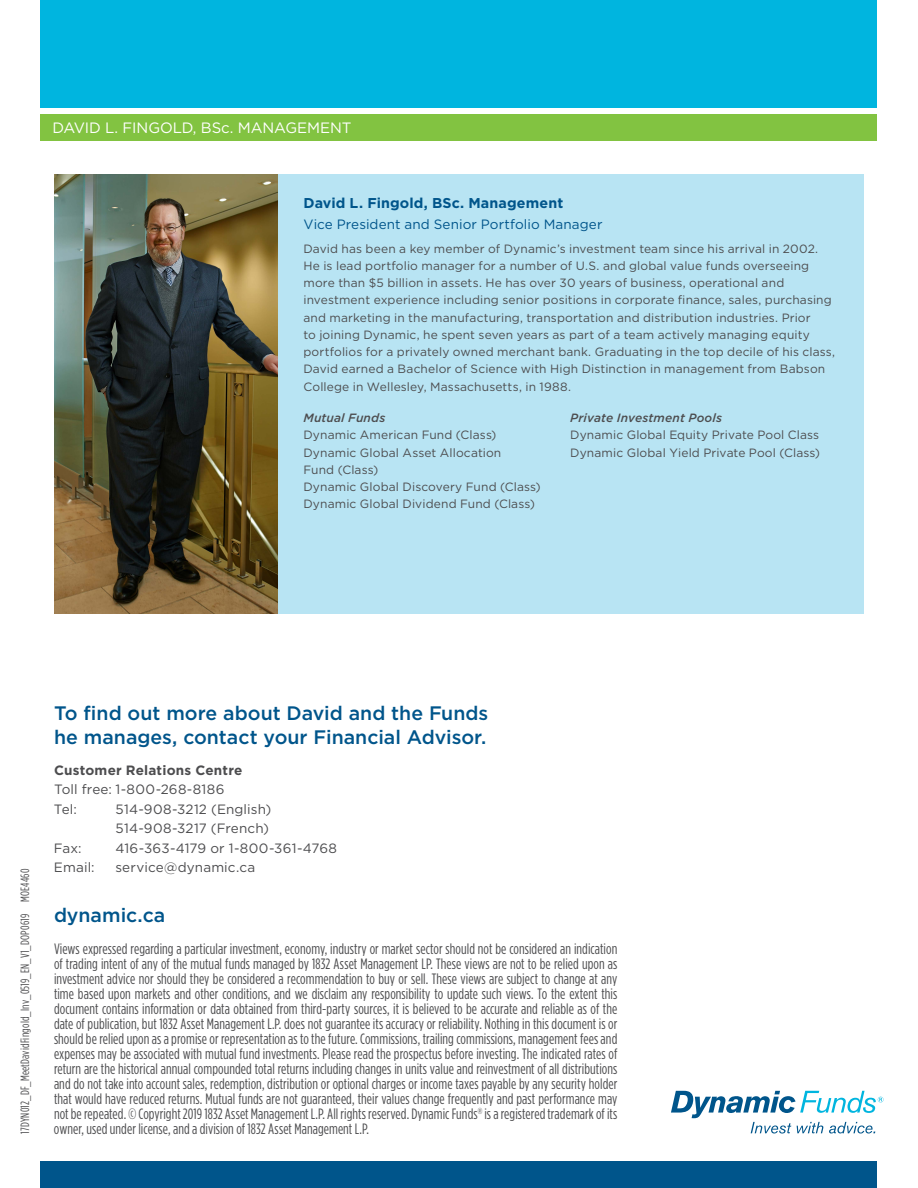
<style>
.page{position:relative;width:918px;height:1188px;background:#fff}
.page>*{position:absolute;margin:0;border:0;box-sizing:border-box;transform-origin:0 0}
.t1{font:500 19.5px/24px "Gotham";color:#00558b}
.t2{font:15px/15px "Gotham Condensed";letter-spacing:.005em;color:#4d4d4f;text-align:justify}
.t3{font:15px "Gotham";letter-spacing:-.005em;color:#fff}
.t4{font:700 14.25px "Gotham";letter-spacing:.01em;color:#00558b}
.t5{font:13.5px/19.5px "Gotham";letter-spacing:.01em;color:#4d4d4f}
.t6{font:13.5px "Gotham";letter-spacing:.005em;color:#00558b}
.t7{font:700 13.5px "Gotham";letter-spacing:.015em;color:#4d4d4f}
.t8{font:12px/17.2px "Gotham";letter-spacing:.01em;color:#4d4d4f}
.t9{font:12px "Gotham Condensed";letter-spacing:.015em;color:#4d4d4f}
.t10{font:italic 500 12px "Gotham";letter-spacing:.01em;color:#4d4d4f}
</style>
<div class="page">
<div style="left:40px;top:1161px;width:838px;height:27px;background:#00558b"></div>
<div style="left:40px;top:114px;width:838px;height:27px;background:#82c341"></div>
<div style="left:40px;top:0;width:838px;height:108px;background:#00b5df"></div>
<svg style="left:671px;top:1091px;width:212px;height:43px"></svg>
<div style="left:276px;top:174px;width:588px;height:439px;background:#b8e4f3"></div>
<img style="left:54px;top:174px;width:224px;height:439px">
<p class="t3" style="left:52px;top:119px;width:301px">DAVID L. FINGOLD, BSc. MANAGEMENT</p>
<p class="t4" style="left:303px;top:194px;width:261px">David L. Fingold, BSc. Management</p>
<p class="t6" style="left:303px;top:216px;width:301px">Vice President and Senior Portfolio Manager</p>
<p class="t8" style="left:303px;top:240px;width:533px">David has been a key member of Dynamic’s investment team since his arrival in 2002.<br>He is lead portfolio manager for a number of U.S. and global value funds overseeing more than $5 billion in assets. He has over 30 years of business, operational and investment experience including senior positions in corporate finance, sales, purchasing and marketing in the manufacturing, transportation and distribution industries. Prior<br>to joining Dynamic, he spent seven years as part of a team actively managing equity portfolios for a privately owned merchant bank. Graduating in the top decile of his class, David earned a Bachelor of Science with High Distinction in management from Babson College in Wellesley, Massachusetts, in 1988.</p>
<p class="t10" style="left:303px;top:411px;width:83px">Mutual Funds</p>
<p class="t8" style="left:303px;top:426px;width:239px">Dynamic American Fund (Class)<br>Dynamic Global Asset Allocation<br>Fund (Class)<br>Dynamic Global Discovery Fund (Class)<br>Dynamic Global Dividend Fund (Class)</p>
<p class="t10" style="left:570px;top:411px;width:153px">Private Investment Pools</p>
<p class="t8" style="left:570px;top:426px;width:251px">Dynamic Global Equity Private Pool Class<br>Dynamic Global Yield Private Pool (Class)</p>
<p class="t9" style="left:19px;top:902px;width:35px;rotate:-90deg">MOE4460</p>
<p class="t9" style="left:19px;top:1134px;width:221px;rotate:-90deg">17DYN012_DF_MeetDavidFingold_Inv_0519_EN_V1_DOP0619</p>
<h1 class="t1" style="left:54px;top:701px;width:436px">To find out more about David and the Funds he manages, contact your Financial Advisor.</h1>
<p class="t7" style="left:54px;top:762px;width:190px">Customer Relations Centre</p>
<p class="t5" style="left:54px;top:779px;width:172px">Toll free: 1-800-268-8186<br>Tel:</p>
<p class="t5" style="left:116px;top:799px;width:157px">514-908-3212 (English)<br>514-908-3217 (French)</p>
<p class="t5" style="left:54px;top:838px;width:29px">Fax:</p>
<p class="t5" style="left:116px;top:838px;width:223px">416-363-4179 or 1-800-361-4768</p>
<p class="t5" style="left:54px;top:857px;width:42px">Email:</p>
<p class="t5" style="left:116px;top:857px;width:141px">service@dynamic.ca</p>
<h1 class="t1" style="left:54px;top:903px;width:113px">dynamic.ca</h1>
<p class="t2" style="left:54px;top:941px;width:565px">Views expressed regarding a particular investment, economy, industry or market sector should not be considered an indication of trading intent of any of the mutual funds managed by 1832 Asset Management LP. These views are not to be relied upon as investment advice nor should they be considered a recommendation to buy or sell. These views are subject to change at any time based upon markets and other conditions, and we disclaim any responsibility to update such views. To the extent this document contains information or data obtained from third-party sources, it is believed to be accurate and reliable as of the date of publication, but 1832 Asset Management L.P. does not guarantee its accuracy or reliability. Nothing in this document is or should be relied upon as a promise or representation as to the future. Commissions, trailing commissions, management fees and expenses may be associated with mutual fund investments. Please read the prospectus before investing. The indicated rates of return are the historical annual compounded total returns including changes in units value and reinvestment of all distributions and do not take into account sales, redemption, distribution or optional charges or income taxes payable by any security holder that would have reduced returns. Mutual funds are not guaranteed, their values change frequently and past performance may not be repeated. © Copyright 2019 1832 Asset Management L.P. All rights reserved. Dynamic Funds<sup>®</sup> is a registered trademark of its</p>
<p class="t2" style="left:54px;top:1121px;width:316px">owner, used under license, and a division of 1832 Asset Management L.P.</p>
</div>
